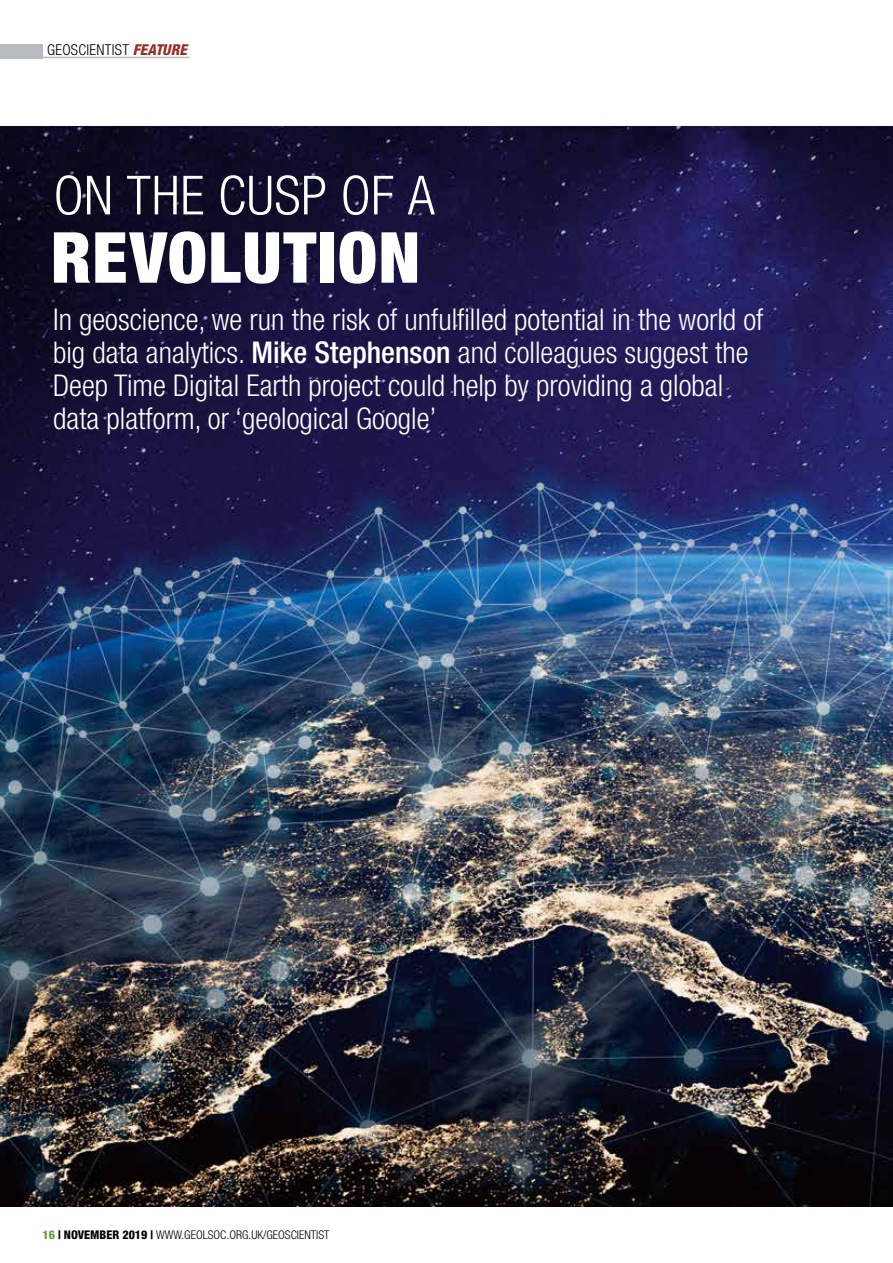
<style>
.page{position:relative;width:893px;height:1263px;background:#fff}
.page>*{position:absolute;margin:0;border:0;box-sizing:border-box;transform-origin:0 0}
.t1{font:900 condensed 70.5px "Helvetica Neue LT";letter-spacing:.02em;color:#fff}
.t2{font:300 condensed 54px "Helvetica Neue LT";letter-spacing:.01em;color:#fff}
.t3{font:300 condensed 30px/33px "Helvetica Neue LT";color:#fff}
.t4{font:300 condensed 15px "Helvetica Neue LT";letter-spacing:.02em;color:#000}
.t5{font:300 condensed 12px "Helvetica Neue LT";color:#000}
.s1{font-weight:800;font-style:italic;color:#982c29}
.s2{font-weight:500}
.s3{font-weight:800;color:#6c9c3d}
.s4{font-weight:800}
</style>
<div class="page">
<img style="left:0;top:126px;width:893px;height:1080px">
<div style="left:0;top:44px;width:43px;height:14px;background:#b6bbbf"></div>
<hr style="left:0;top:57px;width:190px;height:1px;background:#b6bbbf">
<p class="t4" style="left:47px;top:41px;width:141px">GEOSCIENTIST <span class="s1">FEATURE</span></p>
<h2 class="t2" style="left:54px;top:164px;width:383px">ON THE CUSP OF A</h2>
<h1 class="t1" style="left:51px;top:214px;width:371px">REVOLUTION</h1>
<p class="t3" style="left:53px;top:302px;width:712px">In geoscience, we run the risk of unfulfilled potential in the world of big data analytics. <span class="s2">Mike Stephenson</span> and colleagues suggest the Deep Time Digital Earth project could help by providing a global data platform, or ‘geological Google’</p>
<p class="t5" style="left:43px;top:1228px;width:288px"><span class="s3">16</span> <span class="s4">| NOVEMBER 2019 |</span> WWW.GEOLSOC.ORG.UK/GEOSCIENTIST</p>
</div>
